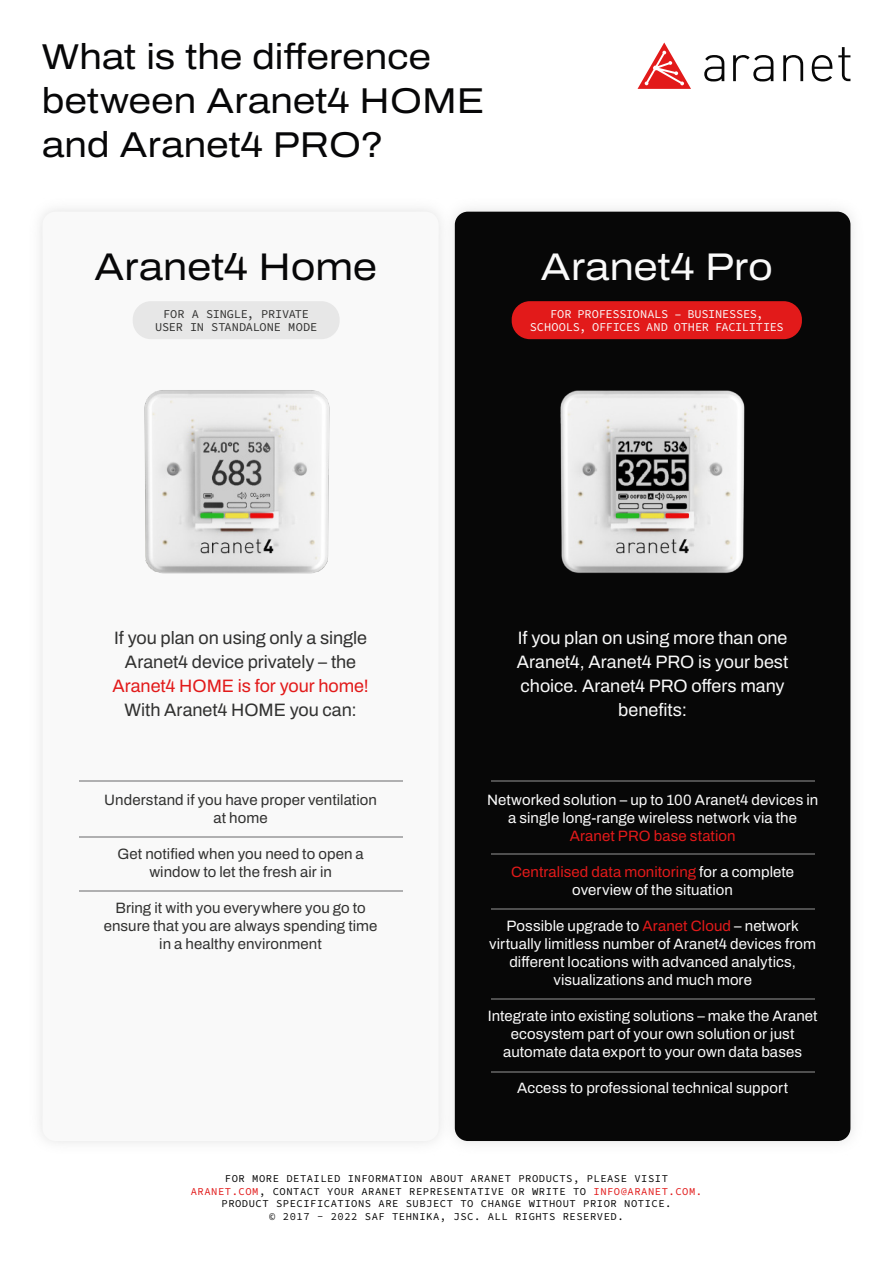
<style>
.page{position:relative;width:893px;height:1263px;background:#fff}
.page>*{position:absolute;margin:0;border:0;box-sizing:border-box;transform-origin:0 0}
.t1{font:38.55px "Archivo Semi Expanded";letter-spacing:-.005em;color:#070708}
.t2{font:38.55px "Archivo Semi Expanded";letter-spacing:-.005em;color:#fafafa}
.t3{font:36px/44.1px "Archivo Semi Expanded";letter-spacing:-.005em;color:#070708}
.t4{font:18px/24px "Archivo";color:#fafafa;text-align:center}
.t5{font:18px/24px "Archivo";color:#313130;text-align:center}
.t6{font:18px "Archivo";letter-spacing:-.005em;color:#e21a1a}
.t7{font:15px/18px "Archivo";letter-spacing:.005em;color:#fafafa;text-align:center}
.t8{font:15px/18px "Archivo";letter-spacing:.005em;color:#313130;text-align:center}
.t9{font:15px "Archivo";letter-spacing:.005em;color:#e21a1a}
.t10{font:200 12px/13.5px "Source Code Roman";letter-spacing:-.015em;color:#fafafa;text-align:center}
.t11{font:200 12px/13.5px "Source Code Roman";letter-spacing:-.015em;color:#313130;text-align:center}
.t12{font:200 10.5px/12.6px "Source Code Roman";letter-spacing:.05em;color:#070707;text-align:center}
.s1{color:#e21a1a}
</style>
<div class="page">
<div style="left:455px;top:212px;width:395px;height:929px;background:#070707;border-radius:13px"></div>
<img style="left:39px;top:208px;width:418px;height:936px">
<div style="left:43px;top:212px;width:396px;height:929px;background:#f9f9f9;border-radius:13px"></div>
<hr style="left:79px;top:780px;width:323px;height:1px;background:#070708">
<hr style="left:79px;top:836px;width:323px;height:1px;background:#070708">
<hr style="left:79px;top:891px;width:323px;height:1px;background:#070708">
<div style="left:512px;top:301px;width:290px;height:38px;background:#e21a1a;border-radius:18px"></div>
<div style="left:133px;top:301px;width:207px;height:38px;background:#e7e7e7;border-radius:18px"></div>
<hr style="left:491px;top:780px;width:323px;height:1px;background:#f9f9f9">
<hr style="left:491px;top:854px;width:323px;height:1px;background:#f9f9f9">
<hr style="left:491px;top:908px;width:323px;height:1px;background:#f9f9f9">
<hr style="left:491px;top:998px;width:323px;height:1px;background:#f9f9f9">
<hr style="left:491px;top:1071px;width:323px;height:1px;background:#f9f9f9">
<svg style="left:704px;top:55px;width:20px;height:26px"></svg>
<svg style="left:733px;top:55px;width:40px;height:26px"></svg>
<svg style="left:783px;top:55px;width:20px;height:26px"></svg>
<svg style="left:812px;top:55px;width:20px;height:26px"></svg>
<svg style="left:838px;top:47px;width:12px;height:34px"></svg>
<svg style="left:637px;top:43px;width:54px;height:46px"></svg>
<img style="left:144px;top:390px;width:186px;height:184px">
<img style="left:560px;top:390px;width:185px;height:183px">
<h2 class="t3" style="left:42px;top:34px;width:444px">What is the difference between Aranet4 HOME and Aranet4 PRO?</h2>
<h1 class="t1" style="left:94px;top:238px;width:285px">Aranet4 Home</h1>
<h1 class="t2" style="left:541px;top:238px;width:234px">Aranet4 Pro</h1>
<p class="t10" style="left:530px;top:307px;width:255px">FOR PROFESSIONALS – BUSINESSES,<br>SCHOOLS, OFFICES AND OTHER FACILITIES</p>
<p class="t11" style="left:155px;top:307px;width:164px">FOR A SINGLE, PRIVATE<br>USER IN STANDALONE MODE</p>
<p class="t5" style="left:114px;top:625px;width:254px">If you plan on using only a single<br>Aranet4 device privately – the</p>
<p class="t6" style="left:112px;top:672px;width:258px">Aranet4 HOME is for your home!</p>
<p class="t5" style="left:124px;top:697px;width:234px">With Aranet4 HOME you can:</p>
<p class="t8" style="left:104px;top:791px;width:274px">Understand if you have proper ventilation at home</p>
<p class="t8" style="left:117px;top:845px;width:248px">Get notified when you need to open a window to let the fresh air in</p>
<p class="t8" style="left:104px;top:899px;width:275px">Bring it with you everywhere you go to ensure that you are always spending time in a healthy environment</p>
<p class="t4" style="left:517px;top:625px;width:273px">If you plan on using more than one<br>Aranet4, Aranet4 PRO is your best choice. Aranet4 PRO offers many benefits:</p>
<p class="t7" style="left:487px;top:791px;width:333px">Networked solution – up to 100 Aranet4 devices in a single long-range wireless network via the</p>
<p class="t9" style="left:570px;top:825px;width:167px">Aranet PRO base station</p>
<p class="t7" style="left:511px;top:863px;width:284px"><span class="s1">Centralised data monitoring</span> for a complete overview of the situation</p>
<p class="t7" style="left:489px;top:917px;width:328px">Possible upgrade to <span class="s1">Aranet Cloud</span> – network virtually limitless number of Aranet4 devices from different locations with advanced analytics, visualizations and much more</p>
<p class="t7" style="left:488px;top:1007px;width:331px">Integrate into existing solutions – make the Aranet ecosystem part of your own solution or just automate data export to your own data bases</p>
<p class="t7" style="left:517px;top:1079px;width:272px">Access to professional technical support</p>
<p class="t12" style="left:191px;top:1172px;width:513px">FOR MORE DETAILED INFORMATION ABOUT ARANET PRODUCTS, PLEASE VISIT <span class="s1">ARANET.COM</span>, CONTACT YOUR ARANET REPRESENTATIVE OR WRITE TO <span class="s1">INFO@ARANET.COM.<br></span>PRODUCT SPECIFICATIONS ARE SUBJECT TO CHANGE WITHOUT PRIOR NOTICE.<br>© 2017 - 2022 SAF TEHNIKA, JSC. ALL RIGHTS RESERVED.</p>
</div>
